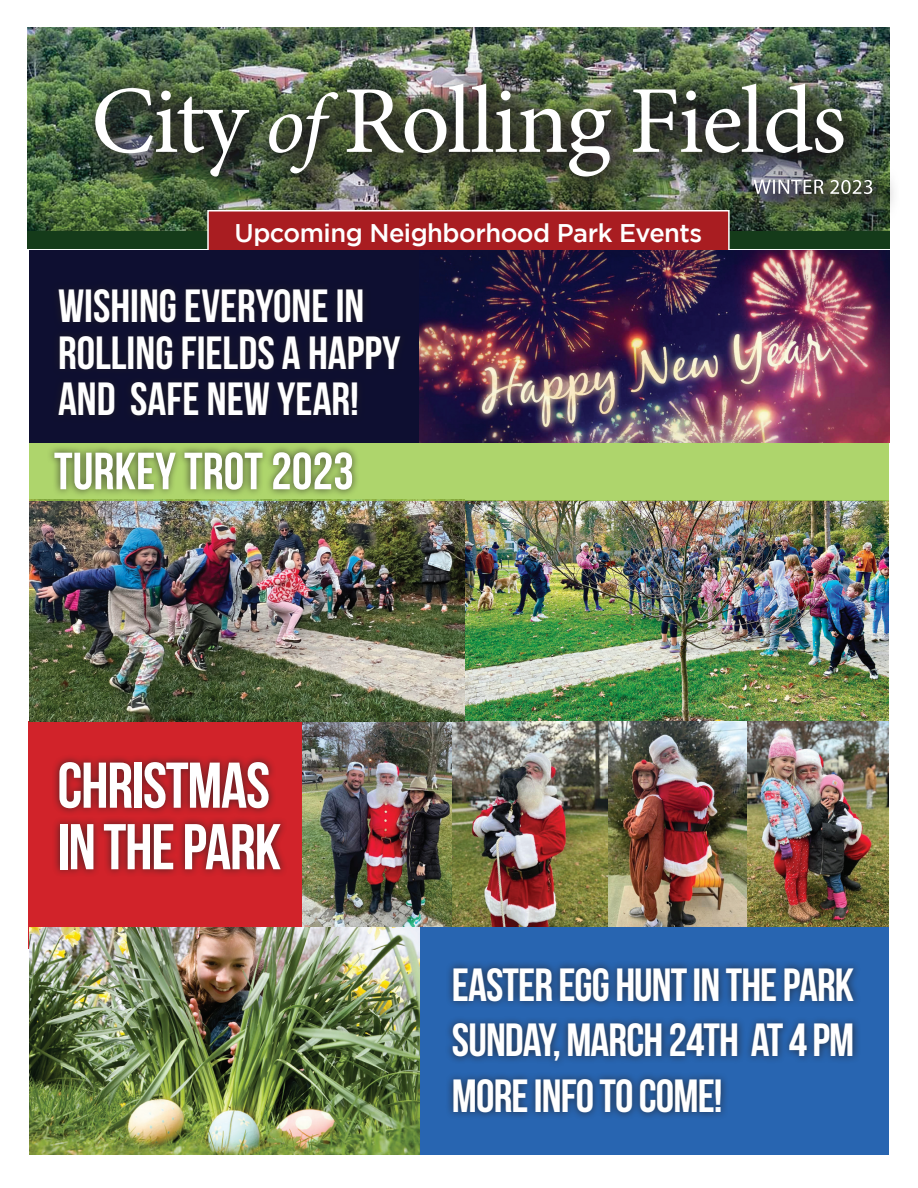
<style>
.page{position:relative;width:918px;height:1188px;background:#fff}
.page>*{position:absolute;margin:0;border:0;box-sizing:border-box;transform-origin:0 0}
.t1{font:96px "Minion Pro";letter-spacing:-.02em;color:#fff}
.t2{font:700 64.5px "Bebas Neue";letter-spacing:-.02em;color:#fff}
.t3{font:700 52.2px "Bebas Neue";color:#fff}
.t4{font:700 46.5px "Bebas Neue";letter-spacing:-.02em;color:#fff}
.t5{font:700 46.5px/46.5px "Bebas Neue";color:#fff}
.t6{font:500 25.5px "Gotham";letter-spacing:-.02em;color:#fff}
.s1{font-style:italic;font-size:84px}
</style>
<div class="page">
<div style="left:29px;top:721px;width:859px;height:227px;background:#d1232a"></div>
<img style="left:746px;top:721px;width:142px;height:206px">
<img style="left:607px;top:721px;width:139px;height:206px">
<img style="left:302px;top:721px;width:150px;height:206px">
<img style="left:452px;top:721px;width:155px;height:206px">
<img style="left:27px;top:27px;width:863px;height:204px">
<img style="left:73px;top:63px;width:806px;height:149px">
<img style="left:739px;top:164px;width:155px;height:59px">
<svg style="left:754px;top:180px;width:118px;height:14px"></svg>
<div style="left:27px;top:231px;width:863px;height:17px;background:#153b1a"></div>
<div style="left:29px;top:927px;width:860px;height:228px;background:#2865b1"></div>
<img style="left:29px;top:927px;width:390px;height:228px">
<div style="left:445px;top:960px;width:416px;height:160px;background:#231f20;opacity:.75"></div>
<div style="left:52px;top:754px;width:236px;height:123px;background:#231f20;opacity:.75"></div>
<div style="left:207px;top:210px;width:523px;height:47px;background:#a91d21;border:2px solid #fff"></div>
<img style="left:465px;top:501px;width:423px;height:220px">
<img style="left:30px;top:501px;width:435px;height:220px">
<div style="left:29px;top:443px;width:860px;height:58px;background:#aed56c"></div>
<div style="left:47px;top:444px;width:313px;height:54px;background:#231f20;opacity:.75"></div>
<div style="left:29px;top:250px;width:860px;height:193px;background:#0e0f31"></div>
<img style="left:419px;top:250px;width:470px;height:193px">
<div style="left:51px;top:281px;width:357px;height:143px;background:#12122d"></div>
<p class="t1" style="left:91px;top:57px;width:757px">City <span class="s1">of</span> Rolling Fields</p>
<p class="t6" style="left:235px;top:219px;width:469px">Upcoming Neighborhood Park Events</p>
<p class="t5" style="left:58px;top:283px;width:308px">WISHING EVERYONE IN</p>
<p class="t5" style="left:58px;top:329px;width:344px">ROLLING FIELDS A HAPPY<br>AND SAFE NEW YEAR!</p>
<p class="t3" style="left:54px;top:443px;width:301px">TURKEY TROT 2023</p>
<p class="t2" style="left:57px;top:750px;width:214px">CHRISTMAS</p>
<p class="t2" style="left:57px;top:812px;width:225px">IN THE PARK</p>
<p class="t4" style="left:452px;top:959px;width:404px">EASTER EGG HUNT IN THE PARK</p>
<p class="t4" style="left:452px;top:1015px;width:404px">SUNDAY, MARCH 24TH AT 4 PM</p>
<p class="t4" style="left:452px;top:1070px;width:272px">MORE INFO TO COME!</p>
</div>
